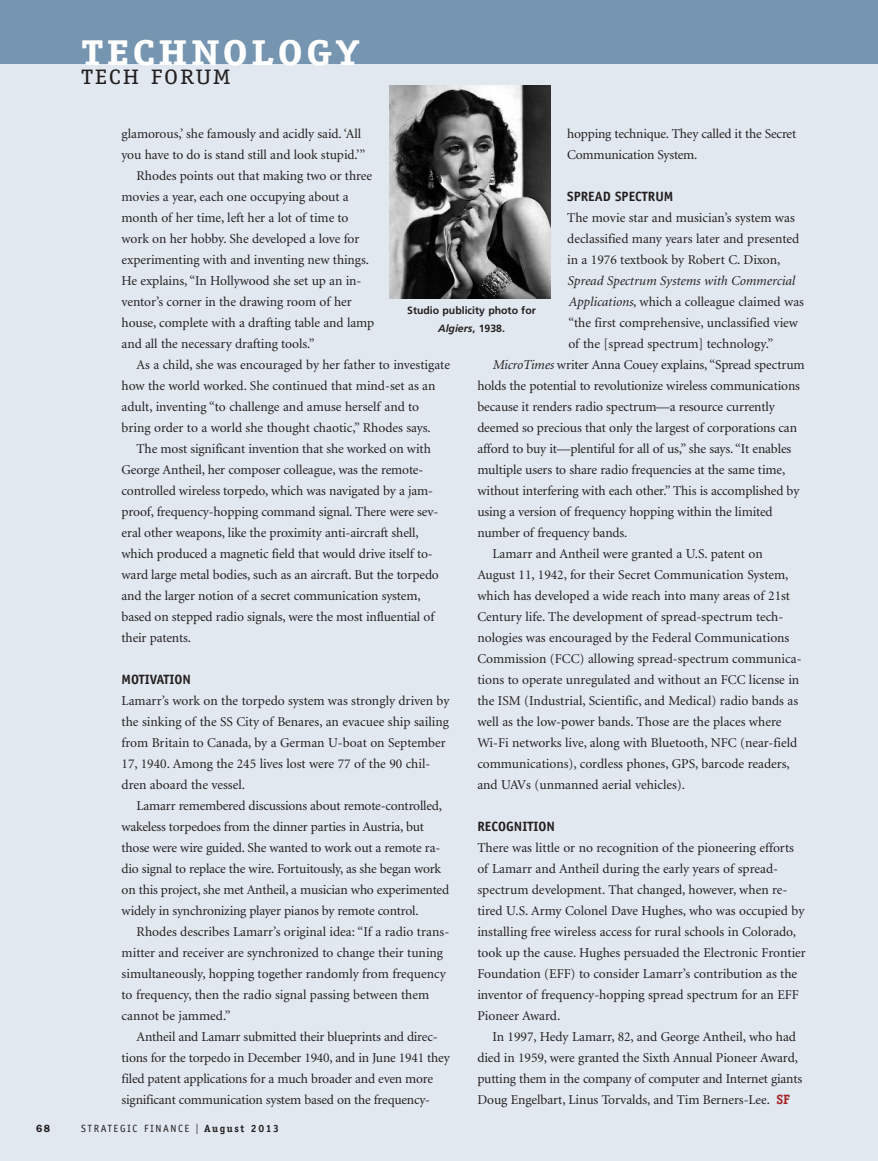
<style>
.page{position:relative;width:878px;height:1161px;background:#fff}
.page>*{position:absolute;margin:0;border:0;box-sizing:border-box;transform-origin:0 0}
.t1{font:700 36px "Officina Serif";letter-spacing:.07em;color:#fff;scale:1.2 1}
.t2{font:21px "Officina Serif";letter-spacing:.07em;color:#231f20;scale:1.2 1}
.t3{font:13.5px/21px "Minion";letter-spacing:-.005em;color:#231f20}
.t4{font:700 13.5px "Officina Sans";color:#231f20}
.t5{font:italic 13.5px "Minion";color:#231f20}
.t6{font:700 10.5px/18px "Frutiger";color:#231f20;text-align:center}
.t7{font:10.5px "Officina Sans";letter-spacing:.15em;color:#231f20}
.t8{font:600 10.5px "Franklin Gothic";color:#231f20}
.s1{font-style:italic}
.s2{font-family:"Officina Serif";font-weight:700;color:#a72428}
.s3{font-family:"Franklin Gothic";font-size:15px}
.s4{font-family:"Officina Serif";font-weight:700}
</style>
<div class="page">
<div style="left:0;top:3px;width:878px;height:1158px;background:#e1e8ef"></div>
<div style="left:0;top:0;width:878px;height:64px;background:#7695b0"></div>
<img style="left:389px;top:86px;width:161px;height:212px">
<h1 class="t1" style="left:81px;top:39px;width:234px">TECHNOLOGY</h1>
<h2 class="t2" style="left:81px;top:64px;width:126px">TECH FORUM</h2>
<p class="t3" style="left:122px;top:124px;width:241px">glamorous,’ she famously and acidly said. ‘All</p>
<p class="t3" style="left:122px;top:145px;width:245px">you have to do is stand still and look stupid.’”</p>
<p class="t3" style="left:137px;top:166px;width:237px">Rhodes points out that making two or three</p>
<p class="t3" style="left:122px;top:187px;width:229px">movies a year, each one occupying about a</p>
<p class="t3" style="left:122px;top:208px;width:228px">month of her time, left her a lot of time to</p>
<p class="t3" style="left:122px;top:229px;width:239px">work on her hobby. She developed a love for</p>
<p class="t3" style="left:122px;top:250px;width:249px">experimenting with and inventing new things.</p>
<p class="t3" style="left:122px;top:271px;width:241px">He explains, “In Hollywood she set up an in-</p>
<p class="t3" style="left:122px;top:292px;width:231px">ventor’s corner in the drawing room of her</p>
<p class="t3" style="left:122px;top:313px;width:254px">house, complete with a drafting table and lamp</p>
<p class="t3" style="left:122px;top:334px;width:194px">and all the necessary drafting tools.”</p>
<p class="t3" style="left:137px;top:355px;width:315px">As a child, she was encouraged by her father to investigate</p>
<p class="t3" style="left:122px;top:376px;width:315px">how the world worked. She continued that mind-set as an</p>
<p class="t3" style="left:122px;top:397px;width:299px">adult, inventing “to challenge and amuse herself and to</p>
<p class="t3" style="left:122px;top:418px;width:311px">bring order to a world she thought chaotic,” Rhodes says.</p>
<p class="t3" style="left:137px;top:439px;width:296px">The most significant invention that she worked on with</p>
<p class="t3" style="left:122px;top:460px;width:303px">George Antheil, her composer colleague, was the remote-</p>
<p class="t3" style="left:122px;top:481px;width:313px">controlled wireless torpedo, which was navigated by a jam-</p>
<p class="t3" style="left:122px;top:502px;width:318px">proof, frequency-hopping command signal. There were sev-</p>
<p class="t3" style="left:122px;top:523px;width:298px">eral other weapons, like the proximity anti-aircraft shell,</p>
<p class="t3" style="left:122px;top:544px;width:313px">which produced a magnetic field that would drive itself to-</p>
<p class="t3" style="left:122px;top:565px;width:319px">ward large metal bodies, such as an aircraft. But the torpedo</p>
<p class="t3" style="left:122px;top:586px;width:300px">and the larger notion of a secret communication system,</p>
<p class="t3" style="left:122px;top:607px;width:314px">based on stepped radio signals, were the most influential of</p>
<p class="t3" style="left:122px;top:628px;width:71px">their patents.</p>
<p class="t4" style="left:122px;top:674px;width:71px">MOTIVATION</p>
<p class="t3" style="left:122px;top:691px;width:329px">Lamarr’s work on the torpedo system was strongly driven by the sinking of the SS City of Benares, an evacuee ship sailing from Britain to Canada, by a German U-boat on September 17, 1940. Among the 245 lives lost were 77 of the 90 chil&shy;dren aboard the vessel.</p>
<p class="t3" style="left:122px;top:796px;width:329px;text-indent:15px">Lamarr remembered discussions about remote-controlled, wakeless torpedoes from the dinner parties in Austria, but those were wire guided. She wanted to work out a remote ra&shy;dio signal to replace the wire. Fortuitously, as she began work on this project, she met Antheil, a musician who experimented widely in synchronizing player pianos by remote control.</p>
<p class="t3" style="left:122px;top:922px;width:329px;text-indent:15px">Rhodes describes Lamarr’s original idea: “If a radio trans&shy;mitter and receiver are synchronized to change their tuning simultaneously, hopping together randomly from frequency to frequency, then the radio signal passing between them cannot be jammed.”</p>
<p class="t3" style="left:122px;top:1027px;width:330px;text-indent:15px">Antheil and Lamarr submitted their blueprints and direc&shy;tions for the torpedo in December 1940, and in June 1941 they filed patent applications for a much broader and even more significant communication system based on the frequency-</p>
<p class="t3" style="left:567px;top:124px;width:230px">hopping technique. They called it the Secret<br>Communication System.</p>
<p class="t4" style="left:567px;top:191px;width:108px">SPREAD SPECTRUM</p>
<p class="t3" style="left:567px;top:208px;width:234px">The movie star and musician’s system was declassified many years later and presented in a 1976 textbook by Robert C. Dixon,</p>
<p class="t5" style="left:567px;top:275px;width:229px">Spread Spectrum Systems with Commercial</p>
<p class="t3" style="left:568px;top:292px;width:237px"><span class="s1">Applications</span>, which a colleague claimed was</p>
<p class="t3" style="left:568px;top:313px;width:231px">“the first comprehensive, unclassified view</p>
<p class="t3" style="left:568px;top:334px;width:206px">of the [spread spectrum] technology.”</p>
<p class="t3" style="left:492px;top:355px;width:314px"><span class="s1">MicroTimes</span> writer Anna Couey explains, “Spread spectrum</p>
<p class="t3" style="left:477px;top:376px;width:324px">holds the potential to revolutionize wireless communications</p>
<p class="t3" style="left:477px;top:397px;width:299px">because it renders radio spectrum—a resource currently</p>
<p class="t3" style="left:477px;top:418px;width:321px">deemed so precious that only the largest of corporations can</p>
<p class="t3" style="left:477px;top:439px;width:315px">afford to buy it—plentiful for all of us,” she says. “It enables</p>
<p class="t3" style="left:477px;top:460px;width:309px">multiple users to share radio frequencies at the same time,</p>
<p class="t3" style="left:477px;top:481px;width:323px">without interfering with each other.” This is accomplished by</p>
<p class="t3" style="left:477px;top:502px;width:297px">using a version of frequency hopping within the limited</p>
<p class="t3" style="left:477px;top:523px;width:152px">number of frequency bands.</p>
<p class="t3" style="left:492px;top:544px;width:272px">Lamarr and Antheil were granted a U.S. patent on</p>
<p class="t3" style="left:477px;top:565px;width:312px">August 11, 1942, for their Secret Communication System,</p>
<p class="t3" style="left:477px;top:586px;width:314px">which has developed a wide reach into many areas of 21st</p>
<p class="t3" style="left:477px;top:607px;width:307px">Century life. The development of spread-spectrum tech-</p>
<p class="t3" style="left:477px;top:628px;width:313px">nologies was encouraged by the Federal Communications</p>
<p class="t3" style="left:477px;top:649px;width:326px">Commission (FCC) allowing spread-spectrum communica-</p>
<p class="t3" style="left:477px;top:670px;width:323px">tions to operate unregulated and without an FCC license in</p>
<p class="t3" style="left:477px;top:691px;width:322px">the ISM (Industrial, Scientific, and Medical) radio bands as</p>
<p class="t3" style="left:477px;top:712px;width:305px">well as the low-power bands. Those are the places where</p>
<p class="t3" style="left:477px;top:733px;width:321px">Wi-Fi networks live, along with Bluetooth, NFC (near-field</p>
<p class="t3" style="left:477px;top:754px;width:314px">communications), cordless phones, GPS, barcode readers,</p>
<p class="t3" style="left:477px;top:775px;width:209px">and UAVs (unmanned aerial vehicles).</p>
<p class="t4" style="left:477px;top:821px;width:79px">RECOGNITION</p>
<p class="t3" style="left:477px;top:838px;width:330px">There was little or no recognition of the pioneering efforts of Lamarr and Antheil during the early years of spread&shy;spectrum development. That changed, however, when re&shy;tired U.S. Army Colonel Dave Hughes, who was occupied by installing free wireless access for rural schools in Colorado, took up the cause. Hughes persuaded the Electronic Frontier Foundation (EFF) to consider Lamarr’s contribution as the inventor of frequency-hopping spread spectrum for an EFF Pioneer Award.</p>
<p class="t3" style="left:477px;top:1027px;width:326px;text-indent:15px">In 1997, Hedy Lamarr, 82, and George Antheil, who had died in 1959, were granted the Sixth Annual Pioneer Award, putting them in the company of computer and Internet giants Doug Engelbart, Linus Torvalds, and Tim Berners-Lee. <span class="s2">SF</span></p>
<p class="t6" style="left:407px;top:302px;width:130px">Studio publicity photo for<br><span class="s1">Algiers</span>, 1938.</p>
<p class="t8" style="left:36px;top:1125px;width:16px">68</p>
<p class="t7" style="left:81px;top:1125px;width:199px">STRATEGIC FINANCE <span class="s3">I</span> <span class="s4">August 2013</span></p>
</div>
